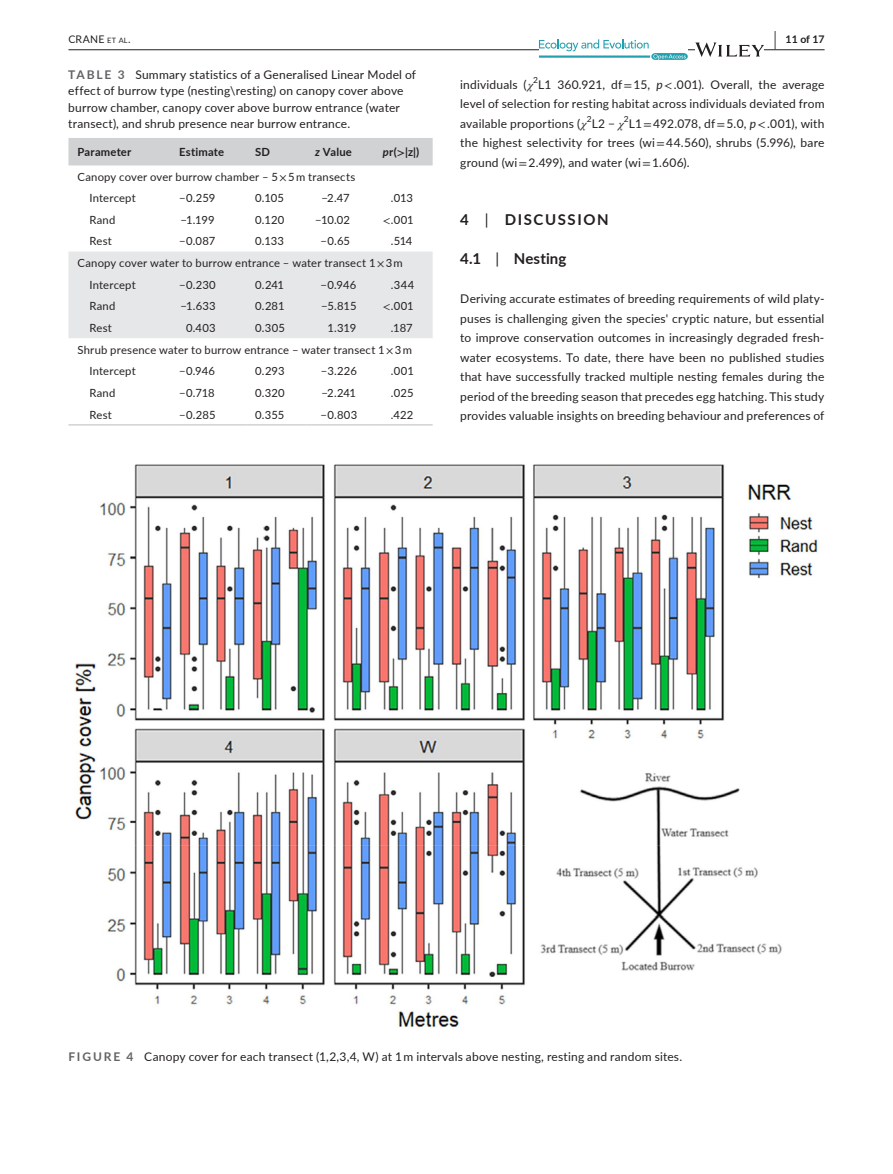
<style>
.page{position:relative;width:893px;height:1174px;background:#fff}
.page>*{position:absolute;margin:0;border:0;box-sizing:border-box;transform-origin:0 0}
.t1{font:700 15px "Lato";letter-spacing:.1em;color:#231f20}
.t2{font:700 15px "Lato";letter-spacing:.01em;color:#231f20}
.t3{font:12px/19.5px "Lato";letter-spacing:.015em;color:#231f20}
.t4{font:11.25px/21.3px "Lato";letter-spacing:.015em;color:#231f20}
.t5{font:700 11.25px "Lato";letter-spacing:.02em;color:#231f20}
.t6{font:10.5px "Lato";letter-spacing:.02em;color:#231f20}
.t7{font:700 10.5px "Lato";color:#231f20}
.t8{font:8.4px "Lato";color:#231f20}
.s1{font-size:7.35px}
.s2{font-size:19.5px}
.s3{font-family:"STIX";font-style:italic}
.s4{font-family:"STIX"}
.s5{font-style:italic}
.s6{font-weight:700;color:#636366}
.s7{font-weight:400}
</style>
<div class="page">
<hr style="left:68px;top:49px;width:756px;height:1px;background:#231f20">
<svg style="left:539px;top:39px;width:149px;height:21px"></svg>
<svg style="left:695px;top:42px;width:69px;height:15px"></svg>
<div style="left:68px;top:138px;width:365px;height:27px;background:#d1d2d4"></div>
<div style="left:68px;top:251px;width:365px;height:87px;background:#e6e7e9"></div>
<hr style="left:68px;top:424px;width:102px;height:1px;background:#d1d2d4">
<hr style="left:170px;top:424px;width:76px;height:1px;background:#d1d2d4">
<hr style="left:246px;top:424px;width:60px;height:1px;background:#d1d2d4">
<hr style="left:306px;top:424px;width:68px;height:1px;background:#d1d2d4">
<hr style="left:374px;top:424px;width:59px;height:1px;background:#d1d2d4">
<img style="left:74px;top:464px;width:744px;height:563px">
<p class="t6" style="left:68px;top:31px;width:64px">CRANE <span class="s1">et al</span>.</p>
<p class="t7" style="left:774px;top:31px;width:52px"><span class="s2">|</span> 11 of 17</p>
<p class="t3" style="left:460px;top:74px;width:366px">individuals (<span class="s3">χ</span> L1 360.921, df <span class="s4">=</span> 15, <span class="s5">p</span><span class="s4">&lt;</span> .001). Overall, the average</p>
<p class="t3" style="left:68px;top:66px;width:349px;line-height:16.5px"><span class="s6">TABLE 3</span> Summary statistics of a Generalised Linear Model of effect of burrow type (nesting\resting) on canopy cover above burrow chamber, canopy cover above burrow entrance (water transect), and shrub presence near burrow entrance.</p>
<p class="t5" style="left:77px;top:144px;width:55px">Parameter</p>
<p class="t5" style="left:179px;top:144px;width:47px">Estimate</p>
<p class="t5" style="left:255px;top:144px;width:16px">SD</p>
<p class="t5" style="left:315px;top:144px;width:38px"><span class="s5">z</span> Value</p>
<p class="t5" style="left:383px;top:144px;width:38px"><span class="s5">p</span>r(<span class="s4">&gt;</span>|z|)</p>
<p class="t4" style="left:89px;top:165px;width:267px;text-indent:-12px">Canopy cover over burrow chamber – 5 <span class="s4">×</span> 5 m transects<br>Intercept</p>
<p class="t8" style="left:533px;top:74px;width:6px">2</p>
<p class="t3" style="left:460px;top:93px;width:366px">level of selection for resting habitat across individuals deviated from available proportions (<span class="s3">χ</span> L2 − <span class="s3">χ</span> L1 <span class="s4">=</span> 492.078, df <span class="s4">=</span> 5.0, <span class="s5">p</span><span class="s4">&lt;</span> .001), with</p>
<p class="t8" style="left:587px;top:113px;width:6px">2</p>
<p class="t8" style="left:624px;top:113px;width:6px">2</p>
<p class="t3" style="left:460px;top:132px;width:366px">the highest selectivity for trees (wi <span class="s4">=</span> 44.560), shrubs (5.996), bare ground (wi <span class="s4">=</span> 2.499), and water (wi <span class="s4">=</span> 1.606).</p>
<p class="t4" style="left:179px;top:187px;width:38px">−0.259</p>
<p class="t4" style="left:255px;top:187px;width:30px">0.105</p>
<p class="t4" style="left:321px;top:187px;width:30px">−2.47</p>
<p class="t4" style="left:391px;top:187px;width:24px">.013</p>
<p class="t4" style="left:89px;top:208px;width:27px">Rand</p>
<p class="t4" style="left:180px;top:208px;width:36px">−1.199</p>
<p class="t4" style="left:255px;top:208px;width:31px">0.120</p>
<p class="t4" style="left:315px;top:208px;width:36px">−10.02</p>
<p class="t4" style="left:383px;top:208px;width:32px"><span class="s4">&lt;</span>.001</p>
<p class="t4" style="left:89px;top:230px;width:24px">Rest</p>
<p class="t4" style="left:179px;top:230px;width:38px">−0.087</p>
<p class="t4" style="left:255px;top:230px;width:30px">0.133</p>
<p class="t4" style="left:320px;top:230px;width:31px">−0.65</p>
<p class="t4" style="left:391px;top:230px;width:23px">.514</p>
<p class="t4" style="left:77px;top:252px;width:327px">Canopy cover water to burrow entrance – water transect 1 <span class="s4">×</span> 3 m</p>
<p class="t4" style="left:89px;top:273px;width:48px">Intercept</p>
<p class="t4" style="left:179px;top:273px;width:38px">−0.230</p>
<p class="t4" style="left:255px;top:273px;width:30px">0.241</p>
<p class="t4" style="left:320px;top:273px;width:37px">−0.946</p>
<p class="t4" style="left:391px;top:273px;width:25px">.344</p>
<p class="t4" style="left:89px;top:295px;width:27px">Rand</p>
<p class="t4" style="left:180px;top:295px;width:37px">−1.633</p>
<p class="t4" style="left:255px;top:295px;width:31px">0.281</p>
<p class="t4" style="left:321px;top:295px;width:37px">−5.815</p>
<p class="t4" style="left:383px;top:295px;width:32px"><span class="s4">&lt;</span>.001</p>
<p class="t4" style="left:89px;top:317px;width:24px">Rest</p>
<p class="t4" style="left:186px;top:317px;width:31px">0.403</p>
<p class="t4" style="left:255px;top:317px;width:31px">0.305</p>
<p class="t4" style="left:327px;top:317px;width:30px">1.319</p>
<p class="t4" style="left:391px;top:317px;width:23px">.187</p>
<p class="t4" style="left:77px;top:338px;width:336px">Shrub presence water to burrow entrance – water transect 1 <span class="s4">×</span> 3 m</p>
<p class="t4" style="left:89px;top:360px;width:48px">Intercept</p>
<p class="t4" style="left:179px;top:360px;width:37px">−0.946</p>
<p class="t4" style="left:255px;top:360px;width:31px">0.293</p>
<p class="t4" style="left:321px;top:360px;width:37px">−3.226</p>
<p class="t4" style="left:391px;top:360px;width:25px">.001</p>
<p class="t4" style="left:89px;top:382px;width:27px">Rand</p>
<p class="t4" style="left:179px;top:382px;width:37px">−0.718</p>
<p class="t4" style="left:255px;top:382px;width:31px">0.320</p>
<p class="t4" style="left:321px;top:382px;width:36px">−2.241</p>
<p class="t4" style="left:391px;top:382px;width:24px">.025</p>
<p class="t4" style="left:89px;top:403px;width:24px">Rest</p>
<p class="t4" style="left:179px;top:403px;width:38px">−0.285</p>
<p class="t4" style="left:255px;top:403px;width:31px">0.355</p>
<p class="t4" style="left:320px;top:403px;width:38px">−0.803</p>
<p class="t4" style="left:391px;top:403px;width:24px">.422</p>
<p class="t1" style="left:460px;top:209px;width:150px">4 <span class="s7">|</span> DISCUSSION</p>
<p class="t2" style="left:460px;top:248px;width:108px">4.1 <span class="s7">|</span> Nesting</p>
<p class="t3" style="left:460px;top:288px;width:366px;text-align:justify">Deriving accurate estimates of breeding requirements of wild platy&shy;puses is challenging given the species' cryptic nature, but essential to improve conservation outcomes in increasingly degraded fresh&shy;water ecosystems. To date, there have been no published studies that have successfully tracked multiple nesting females during the period of the breeding season that precedes egg hatching. This study provides valuable insights on breeding behaviour and preferences of</p>
<p class="t3" style="left:68px;top:1046px;width:615px"><span class="s6">FIGURE 4</span> Canopy cover for each transect (1,2,3,4, W) at 1 m intervals above nesting, resting and random sites.</p>
</div>
